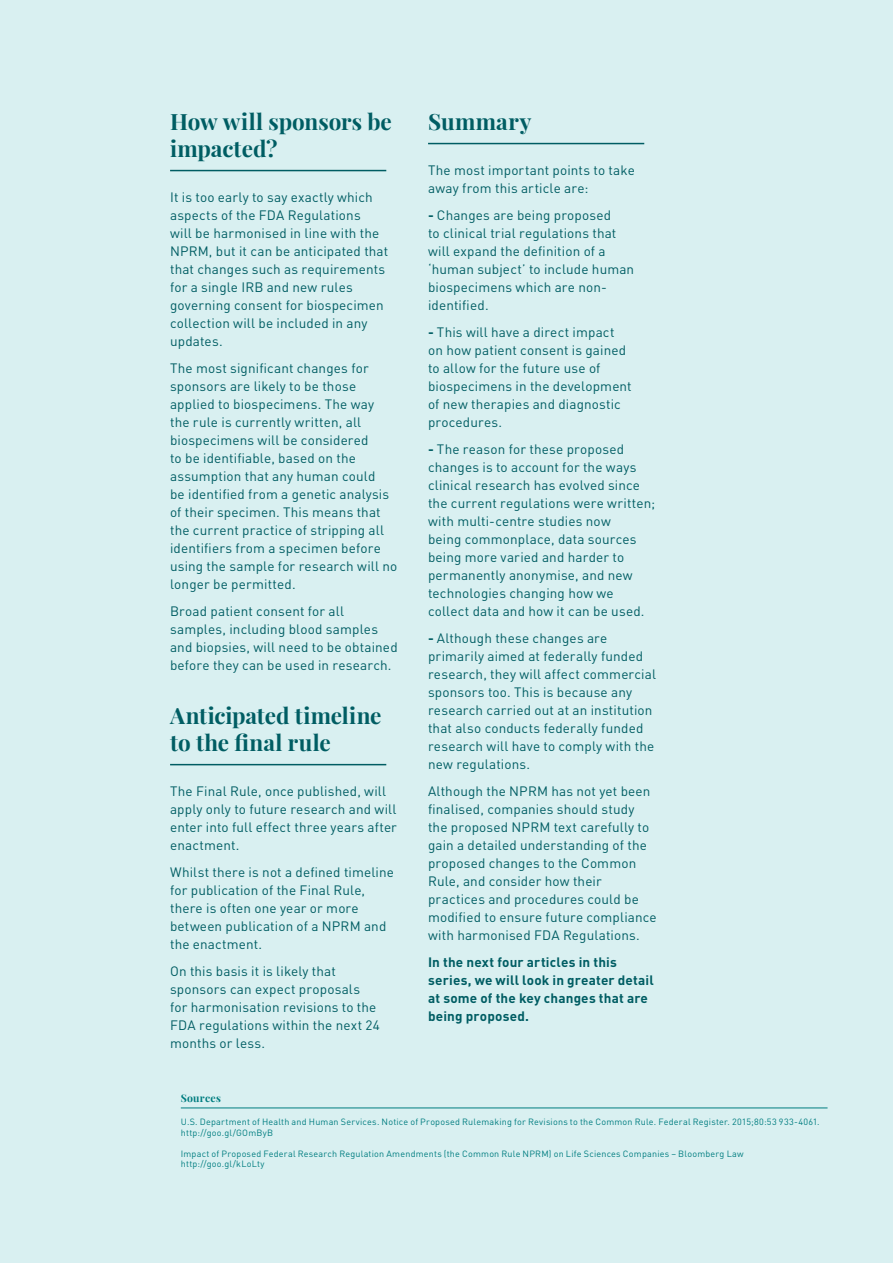
<style>
.page{position:relative;width:893px;height:1263px;background:#d9f0f1}
.page>*{position:absolute;margin:0;border:0;box-sizing:border-box;transform-origin:0 0}
.Small_Header{font:700 22.5px/27px "Playfair Display";letter-spacing:.005em;color:#005d63}
.Body_Copy{font:13.5px/18px "DIN Pro";letter-spacing:.01em;color:#005d63}
.Body_Copy-2{font:700 13.5px/18px "DIN Pro";letter-spacing:.015em;color:#005d63}
.References_Title{font:700 10.5px "Playfair Display";letter-spacing:.02em;color:#007d80}
.Reference_Copy{font:9px "DIN Pro";letter-spacing:.025em;color:#007d80}
.s1{font-weight:700}
</style>
<div class="page">
<hr style="left:170px;top:170px;width:216px;height:1px;background:#005d63">
<hr style="left:170px;top:764px;width:216px;height:1px;background:#005d63">
<hr style="left:428px;top:143px;width:216px;height:1px;background:#005d63">
<hr style="left:181px;top:1107px;width:646px;height:1px;background:#007d80">
<p class="Small_Header" style="left:170px;top:108px;width:223px">How will sponsors be impacted?</p>
<p class="Body_Copy" style="left:170px;top:188px;width:220px">It is too early to say exactly which aspects of the FDA Regulations<br>will be harmonised in line with the<br>NPRM, but it can be anticipated that that changes such as requirements for a single IRB and new rules governing consent for biospecimen collection will be included in any updates.</p>
<p class="Body_Copy" style="left:170px;top:359px;width:229px">The most significant changes for sponsors are likely to be those applied to biospecimens. The way<br>the rule is currently written, all biospecimens will be considered<br>to be identifiable, based on the assumption that any human could<br>be identified from a genetic analysis of their specimen. This means that the current practice of stripping all identifiers from a specimen before using the sample for research will no longer be permitted.</p>
<p class="Body_Copy" style="left:170px;top:602px;width:229px">Broad patient consent for all samples, including blood samples and biopsies, will need to be obtained before they can be used in research.</p>
<p class="Small_Header" style="left:170px;top:702px;width:213px">Anticipated timeline to the final rule</p>
<p class="Body_Copy" style="left:170px;top:782px;width:228px">The Final Rule, once published, will apply only to future research and will enter into full effect three years after enactment.</p>
<p class="Body_Copy" style="left:170px;top:863px;width:225px">Whilst there is not a defined timeline for publication of the Final Rule, there is often one year or more between publication of a NPRM and the enactment.</p>
<p class="Body_Copy" style="left:170px;top:962px;width:211px">On this basis it is likely that sponsors can expect proposals for harmonisation revisions to the<br>FDA regulations within the next 24 months or less.</p>
<p class="Small_Header" style="left:428px;top:108px;width:105px">Summary</p>
<p class="Body_Copy" style="left:428px;top:161px;width:208px">The most important points to take away from this article are:</p>
<p class="Body_Copy" style="left:428px;top:206px;width:208px"><span class="s1">-</span> Changes are being proposed<br>to clinical trial regulations that will expand the definition of a ‘human subject’ to include human biospecimens which are non&shy;identified.</p>
<p class="Body_Copy" style="left:428px;top:323px;width:205px"><span class="s1">-</span> This will have a direct impact on how patient consent is gained to allow for the future use of biospecimens in the development of new therapies and diagnostic procedures.</p>
<p class="Body_Copy" style="left:428px;top:440px;width:229px"><span class="s1">-</span> The reason for these proposed changes is to account for the ways clinical research has evolved since the current regulations were written; with multi-centre studies now<br>being commonplace, data sources being more varied and harder to permanently anonymise, and new technologies changing how we collect data and how it can be used.</p>
<p class="Body_Copy" style="left:428px;top:629px;width:229px"><span class="s1">-</span> Although these changes are primarily aimed at federally funded research, they will affect commercial sponsors too. This is because any research carried out at an institution that also conducts federally funded research will have to comply with the new regulations.</p>
<p class="Body_Copy" style="left:428px;top:782px;width:230px">Although the NPRM has not yet been finalised, companies should study the proposed NPRM text carefully to gain a detailed understanding of the proposed changes to the Common Rule, and consider how their practices and procedures could be modified to ensure future compliance with harmonised FDA Regulations.</p>
<p class="Body_Copy-2" style="left:428px;top:953px;width:227px">In the next four articles in this series, we will look in greater detail at some of the key changes that are being proposed.</p>
<p class="References_Title" style="left:181px;top:1091px;width:42px">Sources</p>
<p class="Reference_Copy" style="left:181px;top:1116px;width:640px">U.S. Department of Health and Human Services. Notice of Proposed Rulemaking for Revisions to the Common Rule. Federal Register. 2015;80:53 933-4061.</p>
<p class="Reference_Copy" style="left:181px;top:1126px;width:94px">http://goo.gl/GOmByB</p>
<p class="Reference_Copy" style="left:181px;top:1147px;width:564px">Impact of Proposed Federal Research Regulation Amendments (the Common Rule NPRM) on Life Sciences Companies – Bloomberg Law</p>
<p class="Reference_Copy" style="left:181px;top:1158px;width:85px">http://goo.gl/kLoLty</p>
</div>
